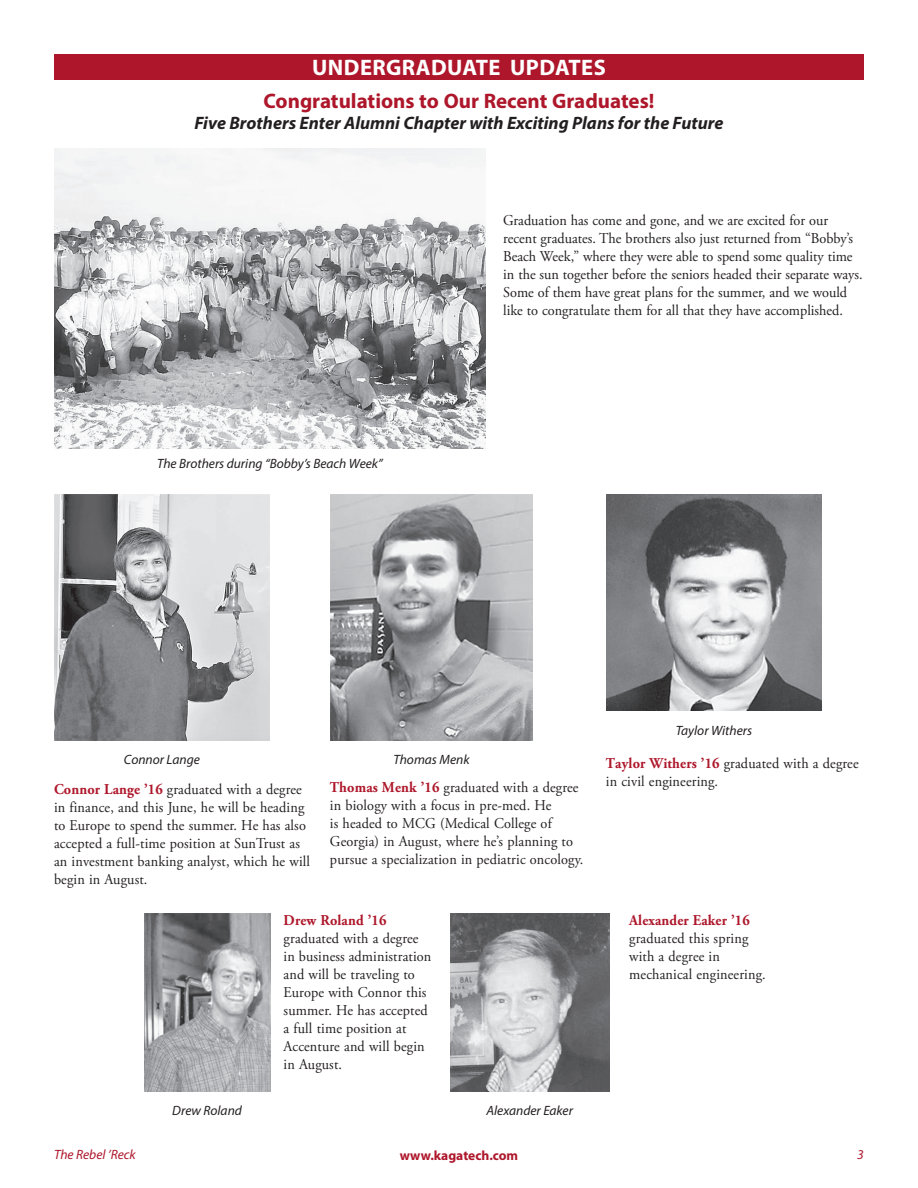
<style>
.page{position:relative;width:918px;height:1188px;background:#fff}
.page>*{position:absolute;margin:0;border:0;box-sizing:border-box;transform-origin:0 0}
.t1{font:700 22.5px "Myriad Pro";letter-spacing:.02em;color:#fff}
.t2{font:700 21px "Myriad Pro";color:#ae172b}
.t3{font:italic 700 18px "Myriad Pro";color:#231f20}
.t4{font:15px/18px "Adobe Garamond Pro";letter-spacing:.01em;color:#231f20;scale:.95 1}
.t5{font:700 15px "Adobe Garamond Pro";letter-spacing:.01em;color:#ae172b;scale:.95 1}
.t6{font:italic 13.5px "Myriad Pro";color:#231f20}
.t7{font:700 13.5px "Myriad Pro";color:#ae172b}
.t8{font:italic 13.5px "Myriad Pro";color:#ae172b}
.s1{font-weight:700;color:#ae172b}
</style>
<div class="page">
<div style="left:54px;top:55px;width:810px;height:25px;background:#ae172b"></div>
<img style="left:54px;top:148px;width:432px;height:301px">
<img style="left:54px;top:495px;width:216px;height:246px">
<img style="left:330px;top:495px;width:203px;height:246px">
<img style="left:606px;top:495px;width:216px;height:216px">
<img style="left:144px;top:914px;width:126px;height:178px">
<img style="left:450px;top:914px;width:159px;height:178px">
<h1 class="t1" style="left:312px;top:52px;width:295px">UNDERGRADUATE UPDATES</h1>
<h2 class="t2" style="left:264px;top:88px;width:392px">Congratulations to Our Recent Graduates!</h2>
<p class="t3" style="left:194px;top:112px;width:531px">Five Brothers Enter Alumni Chapter with Exciting Plans for the Future</p>
<p class="t6" style="left:157px;top:456px;width:227px">The Brothers during “Bobby’s Beach Week”</p>
<p class="t4" style="left:503px;top:212px;width:380px">Graduation has come and gone, and we are excited for our recent graduates. The brothers also just returned from “Bobby’s Beach Week,” where they were able to spend some quality time in the sun together before the seniors headed their separate ways.<br>Some of them have great plans for the summer, and we would like to congratulate them for all that they have accomplished.</p>
<p class="t6" style="left:676px;top:722px;width:78px">Taylor Withers</p>
<p class="t6" style="left:124px;top:751px;width:78px">Connor Lange</p>
<p class="t6" style="left:393px;top:751px;width:78px">Thomas Menk</p>
<p class="t4" style="left:54px;top:780px;width:271px"><span class="s1">Connor Lange ’16</span> graduated with a degree in finance, and this June, he will be heading to Europe to spend the summer. He has also accepted a full-time position at SunTrust as an investment banking analyst, which he will begin in August.</p>
<p class="t4" style="left:330px;top:779px;width:268px"><span class="s1">Thomas Menk ’16</span> graduated with a degree in biology with a focus in pre-med. He<br>is headed to MCG (Medical College of Georgia) in August, where he’s planning to pursue a specialization in pediatric oncology.</p>
<p class="t5" style="left:284px;top:911px;width:110px">Drew Roland ’16</p>
<p class="t4" style="left:284px;top:930px;width:157px">graduated with a degree in business administration and will be traveling to<br>Europe with Connor this summer. He has accepted a full time position at<br>Accenture and will begin in August.</p>
<p class="t6" style="left:172px;top:1103px;width:71px">Drew Roland</p>
<p class="t6" style="left:486px;top:1103px;width:88px">Alexander Eaker</p>
<p class="t4" style="left:606px;top:755px;width:268px"><span class="s1">Taylor Withers ’16</span> graduated with a degree in civil engineering.</p>
<p class="t5" style="left:629px;top:911px;width:128px">Alexander Eaker ’16</p>
<p class="t4" style="left:629px;top:930px;width:145px">graduated this spring with a degree in mechanical engineering.</p>
<p class="t8" style="left:54px;top:1146px;width:83px">The Rebel ’Reck</p>
<p class="t7" style="left:400px;top:1146px;width:120px">www.kagatech.com</p>
<p class="t8" style="left:857px;top:1146px;width:8px">3</p>
</div>
